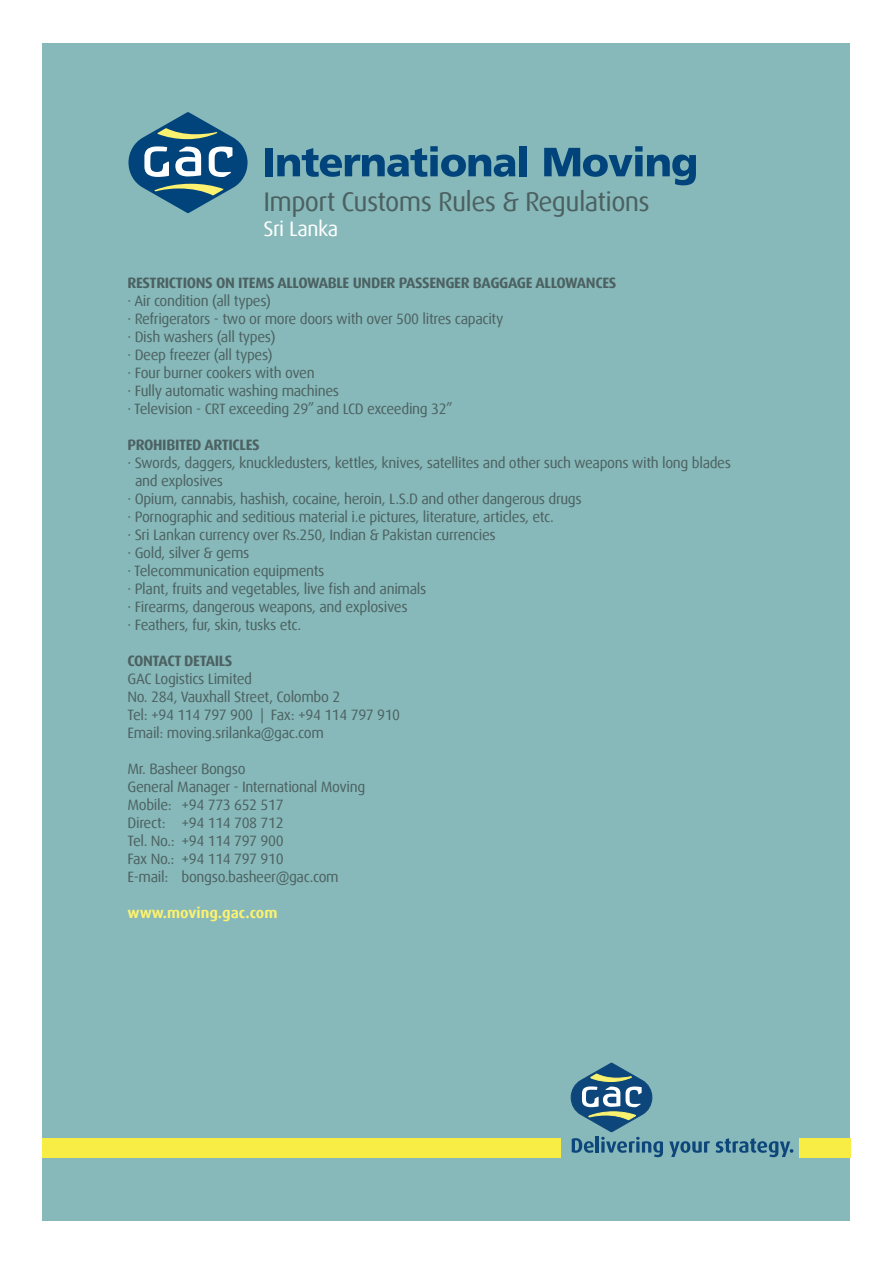
<style>
.page{position:relative;width:893px;height:1263px;background:#fff}
.page>*{position:absolute;margin:0;border:0;box-sizing:border-box;transform-origin:0 0}
.t1{font:27px "Dax Offc";letter-spacing:-.025em;color:#4c6161}
.t2{font:21px "Dax Offc";letter-spacing:-.025em;color:#fff}
.t3{font:15px/18px "Dax Offc";letter-spacing:-.025em;color:#4c6161}
.t4{font:700 15px "Dax Offc";letter-spacing:-.025em;color:#4c6161}
.t5{font:700 15px "Dax Offc";color:#fcf26f}
</style>
<div class="page">
<div style="left:43px;top:43px;width:807px;height:1177px;background:#88b9ba"></div>
<div style="left:43px;top:1137px;width:518px;height:20px;background:#f8ed44"></div>
<div style="left:799px;top:1137px;width:51px;height:20px;background:#f8ed44"></div>
<svg style="left:669px;top:1141px;width:41px;height:16px"></svg>
<svg style="left:716px;top:1138px;width:77px;height:19px"></svg>
<svg style="left:571px;top:1063px;width:92px;height:94px"></svg>
<svg style="left:128px;top:112px;width:120px;height:101px"></svg>
<div style="left:265px;top:148px;width:8px;height:28px;background:#00447b"></div>
<svg style="left:277px;top:146px;width:239px;height:31px"></svg>
<div style="left:520px;top:146px;width:7px;height:30px;background:#00447b"></div>
<svg style="left:544px;top:146px;width:152px;height:39px"></svg>
<h1 class="t1" style="left:263px;top:184px;width:388px">Import Customs Rules &amp; Regulations</h1>
<h2 class="t2" style="left:263px;top:215px;width:76px">Sri Lanka</h2>
<p class="t4" style="left:128px;top:273px;width:490px">RESTRICTIONS ON ITEMS ALLOWABLE UNDER PASSENGER BAGGAGE ALLOWANCES</p>
<p class="t3" style="left:128px;top:292px;width:377px">· Air condition (all types)<br>· Refrigerators - two or more doors with over 500 litres capacity · Dish washers (all types)<br>· Deep freezer (all types)<br>· Four burner cookers with oven<br>· Fully automatic washing machines<br>· Television - CRT exceeding 29” and LCD exceeding 32”</p>
<p class="t4" style="left:128px;top:435px;width:134px">PROHIBITED ARTICLES</p>
<p class="t3" style="left:128px;top:454px;width:605px">· Swords, daggers, knuckledusters, kettles, knives, satellites and other such weapons with long blades</p>
<p class="t3" style="left:135px;top:472px;width:90px">and explosives</p>
<p class="t3" style="left:128px;top:490px;width:456px">· Opium, cannabis, hashish, cocaine, heroin, L.S.D and other dangerous drugs</p>
<p class="t3" style="left:128px;top:508px;width:428px">· Pornographic and seditious material i.e pictures, literature, articles, etc.</p>
<p class="t3" style="left:128px;top:526px;width:370px">· Sri Lankan currency over Rs.250, Indian &amp; Pakistan currencies</p>
<p class="t3" style="left:128px;top:544px;width:123px">· Gold, silver &amp; gems</p>
<p class="t3" style="left:128px;top:562px;width:198px">· Telecommunication equipments</p>
<p class="t3" style="left:128px;top:580px;width:300px">· Plant, fruits and vegetables, live fish and animals</p>
<p class="t3" style="left:128px;top:598px;width:282px">· Firearms, dangerous weapons, and explosives</p>
<p class="t3" style="left:128px;top:616px;width:175px">· Feathers, fur, skin, tusks etc.</p>
<p class="t4" style="left:128px;top:651px;width:106px">CONTACT DETAILS</p>
<p class="t3" style="left:128px;top:670px;width:274px">GAC Logistics Limited<br>No. 284, Vauxhall Street, Colombo 2<br>Tel: +94 114 797 900 | Fax: +94 114 797 910<br>Email: moving.srilanka@gac.com</p>
<p class="t3" style="left:128px;top:760px;width:239px">Mr. Basheer Bongso<br>General Manager - International Moving<br>Mobile: +94 773 652 517<br>Direct: +94 114 708 712<br>Tel. No.: +94 114 797 900<br>Fax No.: +94 114 797 910<br>E-mail: bongso.basheer@gac.com</p>
<p class="t5" style="left:128px;top:903px;width:151px">www.moving.gac.com</p>
</div>
